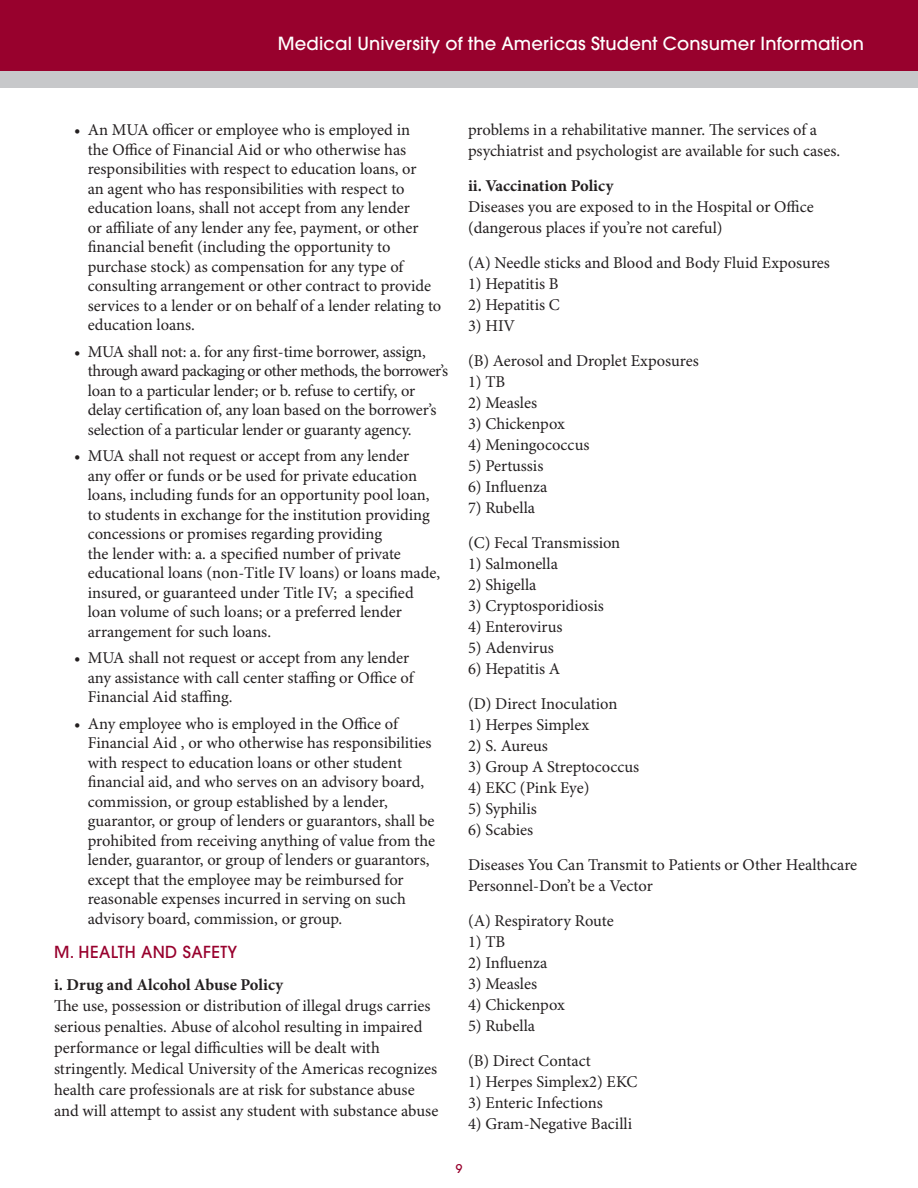
<style>
.page{position:relative;width:918px;height:1188px;background:#fff}
.page>*{position:absolute;margin:0;border:0;box-sizing:border-box;transform-origin:0 0}
.t1{font:500 18px "Avant Garde";letter-spacing:.01em;color:#fff}
.Body_plain{font:16.5px/19.5px "Minion Pro";letter-spacing:-.005em;color:#231f20}
.sub_heads{font:500 16.5px "Avant Garde";letter-spacing:.025em;color:#98012d}
.t2{font:500 12px "Avant Garde";color:#98012d}
.s1{font-weight:700}
</style>
<div class="page">
<div style="left:0;top:0;width:918px;height:80px;background:#98012d"></div>
<div style="left:0;top:71px;width:918px;height:16px;background:#c7c8ca"></div>
<p class="t1" style="left:278px;top:33px;width:588px">Medical University of the Americas Student Consumer Information</p>
<p class="Body_plain" style="left:88px;top:121px;width:355px;text-indent:-14px">• An MUA officer or employee who is employed in<br>the Office of Financial Aid or who otherwise has responsibilities with respect to education loans, or<br>an agent who has responsibilities with respect to education loans, shall not accept from any lender<br>or affiliate of any lender any fee, payment, or other financial benefit (including the opportunity to purchase stock) as compensation for any type of consulting arrangement or other contract to provide services to a lender or on behalf of a lender relating to education loans.</p>
<p class="Body_plain" style="left:88px;top:342px;width:362px;text-indent:-14px">• MUA shall not: a. for any first-time borrower, assign, through award packaging or other methods, the borrower’s loan to a particular lender; or b. refuse to certify, or delay certification of, any loan based on the borrower’s selection of a particular lender or guaranty agency.</p>
<p class="Body_plain" style="left:88px;top:447px;width:354px;text-indent:-14px">• MUA shall not request or accept from any lender<br>any offer or funds or be used for private education loans, including funds for an opportunity pool loan, to students in exchange for the institution providing concessions or promises regarding providing<br>the lender with: a. a specified number of private educational loans (non-Title IV loans) or loans made, insured, or guaranteed under Title IV; a specified loan volume of such loans; or a preferred lender arrangement for such loans.</p>
<p class="Body_plain" style="left:88px;top:649px;width:327px;text-indent:-14px">• MUA shall not request or accept from any lender any assistance with call center staffing or Office of<br>Financial Aid staffing.</p>
<p class="Body_plain" style="left:88px;top:714px;width:349px;text-indent:-14px">• Any employee who is employed in the Office of Financial Aid , or who otherwise has responsibilities with respect to education loans or other student financial aid, and who serves on an advisory board, commission, or group established by a lender, guarantor, or group of lenders or guarantors, shall be prohibited from receiving anything of value from the lender, guarantor, or group of lenders or guarantors, except that the employee may be reimbursed for reasonable expenses incurred in serving on such advisory board, commission, or group.</p>
<p class="sub_heads" style="left:54px;top:942px;width:185px">M. HEALTH AND SAFETY</p>
<p class="Body_plain" style="left:54px;top:975px;width:386px;line-height:21px"><span class="s1">i. Drug and Alcohol Abuse Policy<br></span>The use, possession or distribution of illegal drugs carries serious penalties. Abuse of alcohol resulting in impaired performance or legal difficulties will be dealt with stringently. Medical University of the Americas recognizes health care professionals are at risk for substance abuse and will attempt to assist any student with substance abuse</p>
<p class="Body_plain" style="left:468px;top:120px;width:374px;line-height:21px">problems in a rehabilitative manner. The services of a psychiatrist and psychologist are available for such cases.</p>
<p class="Body_plain" style="left:468px;top:176px;width:347px;line-height:21px"><span class="s1">ii. Vaccination Policy<br></span>Diseases you are exposed to in the Hospital or Office (dangerous places if you’re not careful)</p>
<p class="Body_plain" style="left:468px;top:254px;width:364px">(A) Needle sticks and Blood and Body Fluid Exposures</p>
<p class="Body_plain" style="left:468px;top:275px;width:92px">1) Hepatitis B</p>
<p class="Body_plain" style="left:468px;top:296px;width:93px">2) Hepatitis C</p>
<p class="Body_plain" style="left:468px;top:317px;width:49px">3) HIV</p>
<p class="Body_plain" style="left:468px;top:352px;width:232px">(B) Aerosol and Droplet Exposures</p>
<p class="Body_plain" style="left:468px;top:373px;width:39px">1) TB</p>
<p class="Body_plain" style="left:468px;top:394px;width:71px">2) Measles</p>
<p class="Body_plain" style="left:468px;top:415px;width:98px">3) Chickenpox</p>
<p class="Body_plain" style="left:468px;top:436px;width:123px">4) Meningococcus</p>
<p class="Body_plain" style="left:468px;top:457px;width:77px">5) Pertussis</p>
<p class="Body_plain" style="left:468px;top:478px;width:81px">6) Influenza</p>
<p class="Body_plain" style="left:468px;top:499px;width:69px">7) Rubella</p>
<p class="Body_plain" style="left:468px;top:534px;width:154px">(C) Fecal Transmission</p>
<p class="Body_plain" style="left:468px;top:555px;width:92px">1) Salmonella</p>
<p class="Body_plain" style="left:468px;top:576px;width:70px">2) Shigella</p>
<p class="Body_plain" style="left:468px;top:597px;width:137px">3) Cryptosporidiosis</p>
<p class="Body_plain" style="left:468px;top:618px;width:96px">4) Enterovirus</p>
<p class="Body_plain" style="left:468px;top:639px;width:87px">5) Adenvirus</p>
<p class="Body_plain" style="left:468px;top:660px;width:94px">6) Hepatitis A</p>
<p class="Body_plain" style="left:468px;top:695px;width:151px">(D) Direct Inoculation</p>
<p class="Body_plain" style="left:468px;top:716px;width:123px">1) Herpes Simplex</p>
<p class="Body_plain" style="left:468px;top:737px;width:81px">2) S. Aureus</p>
<p class="Body_plain" style="left:468px;top:758px;width:173px">3) Group A Streptococcus</p>
<p class="Body_plain" style="left:468px;top:779px;width:123px">4) EKC (Pink Eye)</p>
<p class="Body_plain" style="left:468px;top:800px;width:70px">5) Syphilis</p>
<p class="Body_plain" style="left:468px;top:821px;width:67px">6) Scabies</p>
<p class="Body_plain" style="left:468px;top:855px;width:391px;line-height:21px">Diseases You Can Transmit to Patients or Other Healthcare<br>Personnel-Don’t be a Vector</p>
<p class="Body_plain" style="left:468px;top:912px;width:147px">(A) Respiratory Route</p>
<p class="Body_plain" style="left:468px;top:933px;width:39px">1) TB</p>
<p class="Body_plain" style="left:468px;top:954px;width:81px">2) Influenza</p>
<p class="Body_plain" style="left:468px;top:975px;width:71px">3) Measles</p>
<p class="Body_plain" style="left:468px;top:996px;width:98px">4) Chickenpox</p>
<p class="Body_plain" style="left:468px;top:1017px;width:69px">5) Rubella</p>
<p class="Body_plain" style="left:468px;top:1052px;width:124px">(B) Direct Contact</p>
<p class="Body_plain" style="left:468px;top:1073px;width:171px">1) Herpes Simplex2) EKC</p>
<p class="Body_plain" style="left:468px;top:1094px;width:136px">3) Enteric Infections</p>
<p class="Body_plain" style="left:468px;top:1115px;width:166px">4) Gram-Negative Bacilli</p>
<p class="t2" style="left:456px;top:1161px;width:8px">9</p>
</div>
